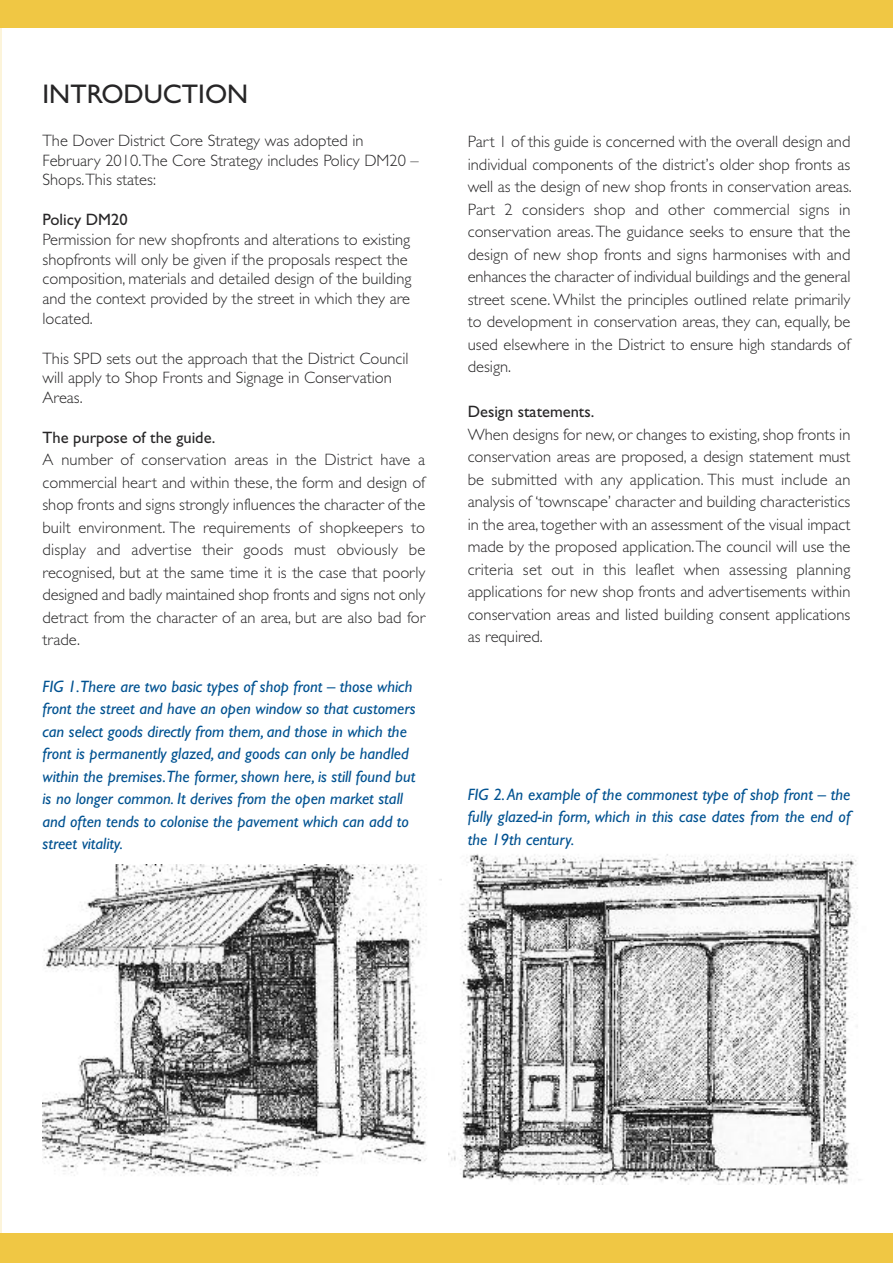
<style>
.page{position:relative;width:893px;height:1263px;background:#fff}
.page>*{position:absolute;margin:0;border:0;box-sizing:border-box;transform-origin:0 0}
.t1{font:27px "Gill Sans";color:#272627}
.t2{font:300 16.5px/22.5px "Gill Sans";color:#272627}
.t3{font:italic 16.5px/22.5px "Gill Sans";color:#005291;text-align:justify}
.t4{font:16.5px "Gill Sans";color:#272627}
</style>
<div class="page">
<img style="left:43px;top:864px;width:398px;height:312px">
<img style="left:449px;top:854px;width:412px;height:331px">
<hr style="left:0;top:0;width:1px;height:1261px;background:#fcf4da">
<div style="left:0;top:0;width:15px;height:28px;background:#f0c744"></div>
<div style="left:1px;top:0;width:892px;height:28px;background:#f0c744"></div>
<div style="left:0;top:1233px;width:893px;height:30px;background:#f0c744"></div>
<h1 class="t1" style="left:43px;top:84px;width:207px">INTRODUCTION</h1>
<p class="t2" style="left:43px;top:132px;width:378px;line-height:19.8px">The Dover District Core Strategy was adopted in<br>February 2010.The Core Strategy includes Policy DM20 –<br>Shops.This states:</p>
<p class="t4" style="left:43px;top:213px;width:87px">Policy DM20</p>
<p class="t2" style="left:43px;top:231px;width:370px;line-height:19.8px">Permission for new shopfronts and alterations to existing shopfronts will only be given if the proposals respect the composition, materials and detailed design of the building and the context provided by the street in which they are located.</p>
<p class="t2" style="left:43px;top:350px;width:368px;line-height:19.8px">This SPD sets out the approach that the District Council will apply to Shop Fronts and Signage in Conservation<br>Areas.</p>
<p class="t4" style="left:43px;top:431px;width:175px">The purpose of the guide.</p>
<p class="t2" style="left:43px;top:450px;width:384px;text-align:justify">A number of conservation areas in the District have a commercial heart and within these, the form and design of shop fronts and signs strongly influences the character of the built environment. The requirements of shopkeepers to display and advertise their goods must obviously be recognised, but at the same time it is the case that poorly designed and badly maintained shop fronts and signs not only detract from the character of an area, but are also bad for trade.</p>
<p class="t3" style="left:43px;top:676px;width:375px;text-align:left">FIG 1.There are two basic types of shop front – those which front the street and have an open window so that customers can select goods directly from them, and those in which the front is permanently glazed, and goods can only be handled within the premises.The former, shown here, is still found but is no longer common. It derives from the open market stall and often tends to colonise the pavement which can add to street vitality.</p>
<p class="t2" style="left:468px;top:132px;width:385px;text-align:justify">Part 1 of this guide is concerned with the overall design and individual components of the district’s older shop fronts as well as the design of new shop fronts in conservation areas.<br>Part 2 considers shop and other commercial signs in conservation areas.The guidance seeks to ensure that the design of new shop fronts and signs harmonises with and enhances the character of individual buildings and the general street scene. Whilst the principles outlined relate primarily to development in conservation areas, they can, equally, be used elsewhere in the District to ensure high standards of design.</p>
<p class="t4" style="left:468px;top:405px;width:128px">Design statements.</p>
<p class="t2" style="left:468px;top:424px;width:384px;text-align:justify">When designs for new, or changes to existing, shop fronts in conservation areas are proposed, a design statement must be submitted with any application. This must include an analysis of ‘townscape’ character and building characteristics in the area, together with an assessment of the visual impact made by the proposed application.The council will use the criteria set out in this leaflet when assessing planning applications for new shop fronts and advertisements within conservation areas and listed building consent applications as required.</p>
<p class="t3" style="left:468px;top:784px;width:384px">FIG 2.An example of the commonest type of shop front – the fully glazed-in form, which in this case dates from the end of the 19th century.</p>
</div>
